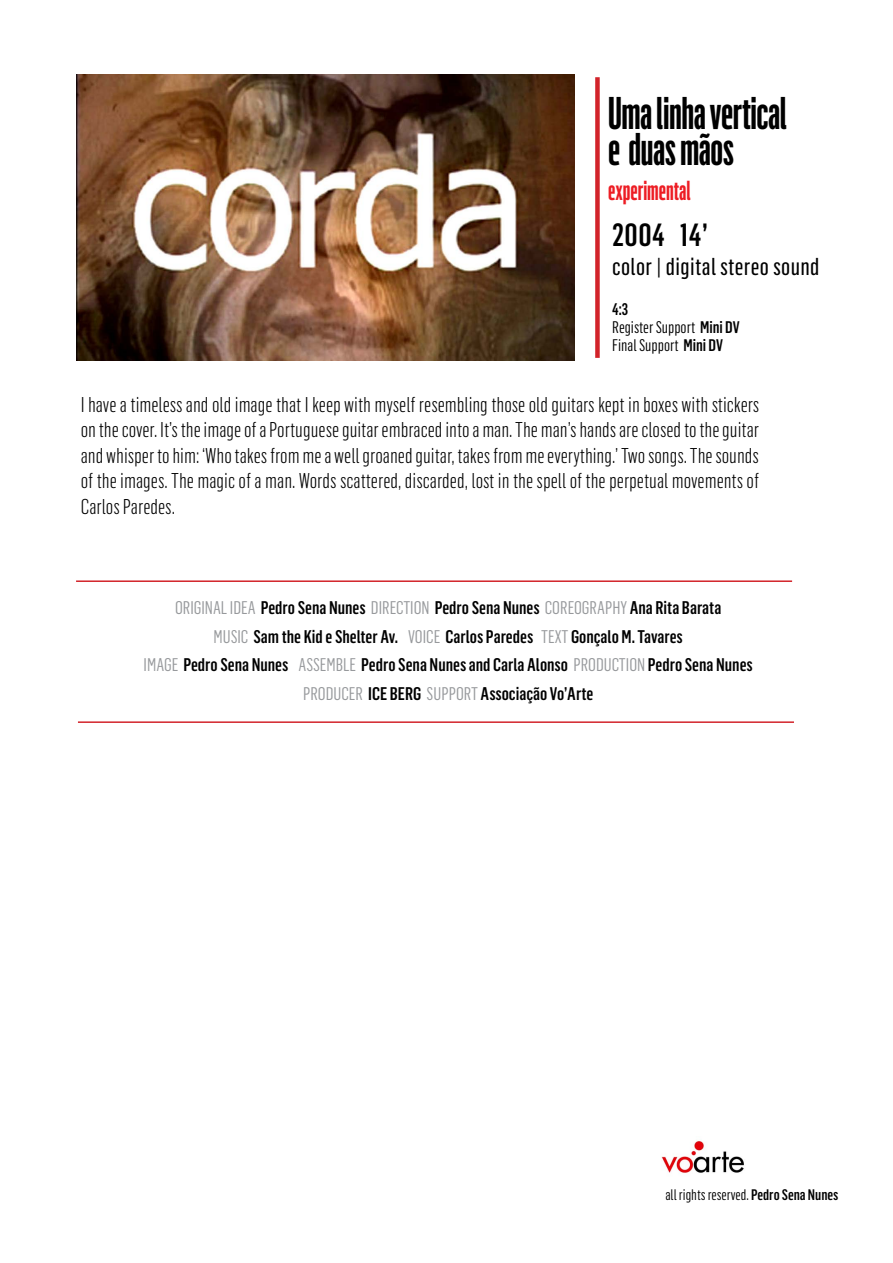
<style>
.page{position:relative;width:893px;height:1263px;background:#fff}
.page>*{position:absolute;margin:0;border:0;box-sizing:border-box;transform-origin:0 0}
.t1{font:600 45px/36px "Flama Ultracondensed";letter-spacing:-.01em;color:#000}
.t2{font:500 31.5px "Flama Condensed";letter-spacing:.015em;color:#000}
.t3{font:600 27px "Flama Ultracondensed";color:#ed1d24}
.t4{font:24px "Flama Condensed Basic";letter-spacing:.015em;color:#000}
.t5{font:300 21px/25.5px "Flama Condensed";color:#000;text-align:justify}
.t6{font:500 18px/28.5px "Flama Condensed";color:#000;text-align:center}
.t7{font:16.5px/18px "Flama Condensed";color:#000}
.t8{font:15px "Flama Condensed";color:#000}
.s1{font-weight:500}
.s2{font-weight:400;color:#97999c}
</style>
<div class="page">
<img style="left:661px;top:1141px;width:83px;height:32px">
<img style="left:76px;top:75px;width:498px;height:286px">
<div style="left:595px;top:77px;width:5px;height:281px;background:#d2232a"></div>
<hr style="left:76px;top:580px;width:716px;height:2px;background:#d2232a">
<hr style="left:78px;top:721px;width:716px;height:2px;background:#d2232a">
<h1 class="t1" style="left:608px;top:95px;width:181px">Uma linha vertical e duas mãos</h1>
<p class="t3" style="left:608px;top:174px;width:84px">experimental</p>
<h2 class="t2" style="left:612px;top:215px;width:97px">2004 14’</h2>
<p class="t4" style="left:612px;top:252px;width:209px">color | digital stereo sound</p>
<p class="t7" style="left:612px;top:299px;width:129px"><span class="s1">4:3<br></span>Register Support <span class="s1">Mini DV<br></span>Final Support <span class="s1">Mini DV</span></p>
<p class="t5" style="left:81px;top:391px;width:680px">I have a timeless and old image that I keep with myself resembling those old guitars kept in boxes with stickers on the cover. It’s the image of a Portuguese guitar embraced into a man. The man’s hands are closed to the guitar and whisper to him: ‘Who takes from me a well groaned guitar, takes from me everything.’ Two songs. The sounds of the images. The magic of a man. Words scattered, discarded, lost in the spell of the perpetual movements of Carlos Paredes.</p>
<p class="t6" style="left:144px;top:593px;width:611px"><span class="s2">ORIGINAL IDEA</span> Pedro Sena Nunes <span class="s2">DIRECTION</span> Pedro Sena Nunes <span class="s2">COREOGRAPHY</span> Ana Rita Barata<br><span class="s2">MUSIC</span> Sam the Kid e Shelter Av. <span class="s2">VOICE</span> Carlos Paredes <span class="s2">TEXT</span> Gonçalo M. Tavares<br><span class="s2">IMAGE</span> Pedro Sena Nunes <span class="s2">ASSEMBLE</span> Pedro Sena Nunes and Carla Alonso <span class="s2">PRODUCTION</span> Pedro Sena Nunes <span class="s2">PRODUCER</span> ICE BERG <span class="s2">SUPPORT</span> Associação Vo’Arte</p>
<p class="t8" style="left:665px;top:1185px;width:175px">all rights reserved. <span class="s1">Pedro Sena Nunes</span></p>
</div>
